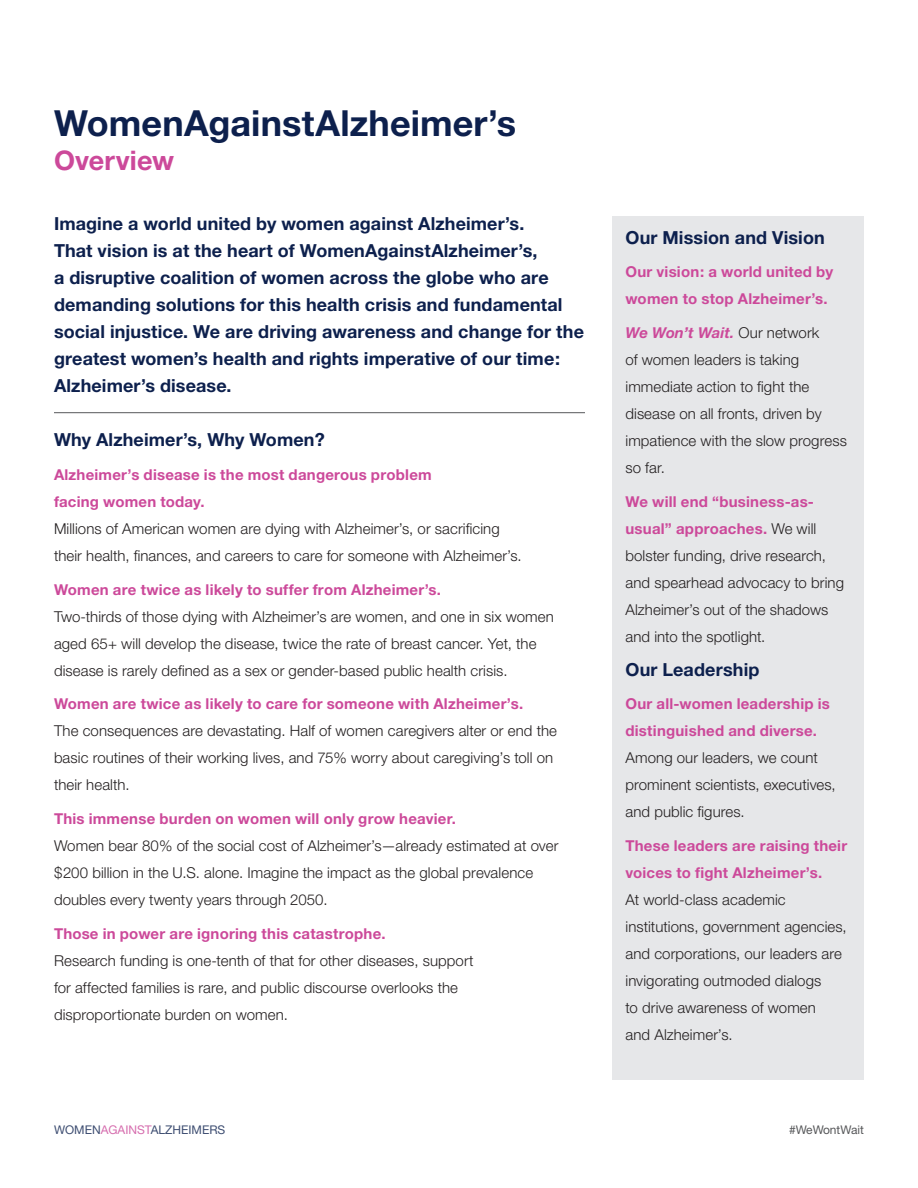
<style>
.page{position:relative;width:918px;height:1188px;background:#fff}
.page>*{position:absolute;margin:0;border:0;box-sizing:border-box;transform-origin:0 0}
.Subhead{font:700 36px "Helvetica Neue";letter-spacing:.005em;color:#0d204d}
.Subhead-2{font:700 27px "Helvetica Neue";letter-spacing:.005em;color:#cc499a}
.Intro{font:700 18px/27px "Helvetica Neue";letter-spacing:.005em;color:#0d204d}
.Subhead-3{font:700 18px "Helvetica Neue";letter-spacing:.005em;color:#0d204d}
.Body_Text{font:300 15px/27px "Helvetica Neue";letter-spacing:.005em;color:#231f20}
.Body_Text-2{font:700 15px/27px "Helvetica Neue";letter-spacing:.015em;color:#cc499a}
.t1{font:12px "Helvetica Neue";color:#3d4d71}
.t2{font:12px "Helvetica Neue";color:#57585a}
.s1{font-weight:700;color:#cc499a}
.s2{font-weight:700;font-style:italic;color:#cc499a}
.s3{color:#d66dae}
</style>
<div class="page">
<hr style="left:54px;top:412px;width:531px;height:1px;background:#57585a">
<div style="left:612px;top:216px;width:252px;height:864px;background:#e6e7e9"></div>
<p class="Subhead" style="left:54px;top:101px;width:464px">WomenAgainstAlzheimer’s</p>
<p class="Subhead-2" style="left:54px;top:144px;width:122px">Overview</p>
<p class="Intro" style="left:54px;top:210px;width:532px">Imagine a world united by women against Alzheimer’s.<br>That vision is at the heart of WomenAgainstAlzheimer’s,<br>a disruptive coalition of women across the globe who are demanding solutions for this health crisis and fundamental social injustice. We are driving awareness and change for the greatest women’s health and rights imperative of our time:<br>Alzheimer’s disease.</p>
<p class="Subhead-3" style="left:54px;top:429px;width:272px">Why Alzheimer’s, Why Women?</p>
<p class="Body_Text" style="left:54px;top:461px;width:469px"><span class="s1">Alzheimer’s disease is the most dangerous problem<br>facing women today.<br></span>Millions of American women are dying with Alzheimer’s, or sacrificing their health, finances, and careers to care for someone with Alzheimer’s.</p>
<p class="Body_Text" style="left:54px;top:575px;width:501px"><span class="s1">Women are twice as likely to suffer from Alzheimer’s.<br></span>Two-thirds of those dying with Alzheimer’s are women, and one in six women aged 65+ will develop the disease, twice the rate of breast cancer. Yet, the disease is rarely defined as a sex or gender-based public health crisis.</p>
<p class="Body_Text" style="left:54px;top:690px;width:505px"><span class="s1">Women are twice as likely to care for someone with Alzheimer’s.<br></span>The consequences are devastating. Half of women caregivers alter or end the basic routines of their working lives, and 75% worry about caregiving’s toll on their health.</p>
<p class="Body_Text" style="left:54px;top:805px;width:506px"><span class="s1">This immense burden on women will only grow heavier.<br></span>Women bear 80% of the social cost of Alzheimer’s—already estimated at over $200 billion in the U.S. alone. Imagine the impact as the global prevalence doubles every twenty years through 2050.</p>
<p class="Body_Text" style="left:54px;top:920px;width:421px"><span class="s1">Those in power are ignoring this catastrophe.<br></span>Research funding is one-tenth of that for other diseases, support for affected families is rare, and public discourse overlooks the disproportionate burden on women.</p>
<p class="Subhead-3" style="left:626px;top:226px;width:201px">Our Mission and Vision</p>
<p class="Body_Text-2" style="left:626px;top:258px;width:209px">Our vision: a world united by women to stop Alzheimer’s.</p>
<p class="Body_Text" style="left:626px;top:319px;width:223px"><span class="s2">We Won’t Wait.</span> Our network<br>of women leaders is taking immediate action to fight the disease on all fronts, driven by impatience with the slow progress so far.</p>
<p class="Body_Text" style="left:626px;top:488px;width:220px"><span class="s1">We will end “business-as&shy;usual” approaches.</span> We will bolster funding, drive research, and spearhead advocacy to bring<br>Alzheimer’s out of the shadows and into the spotlight.</p>
<p class="Subhead-3" style="left:626px;top:658px;width:135px">Our Leadership</p>
<p class="Body_Text" style="left:625px;top:690px;width:212px"><span class="s1">Our all-women leadership is distinguished and diverse.<br></span>Among our leaders, we count prominent scientists, executives, and public figures.</p>
<p class="Body_Text" style="left:625px;top:832px;width:223px"><span class="s1">These leaders are raising their voices to fight Alzheimer’s.<br></span>At world-class academic institutions, government agencies, and corporations, our leaders are invigorating outmoded dialogs<br>to drive awareness of women<br>and Alzheimer’s.</p>
<p class="t1" style="left:54px;top:1123px;width:173px">WOMEN<span class="s3">AGAINST</span>ALZHEIMERS</p>
<p class="t2" style="left:789px;top:1123px;width:76px">#WeWontWait</p>
</div>
